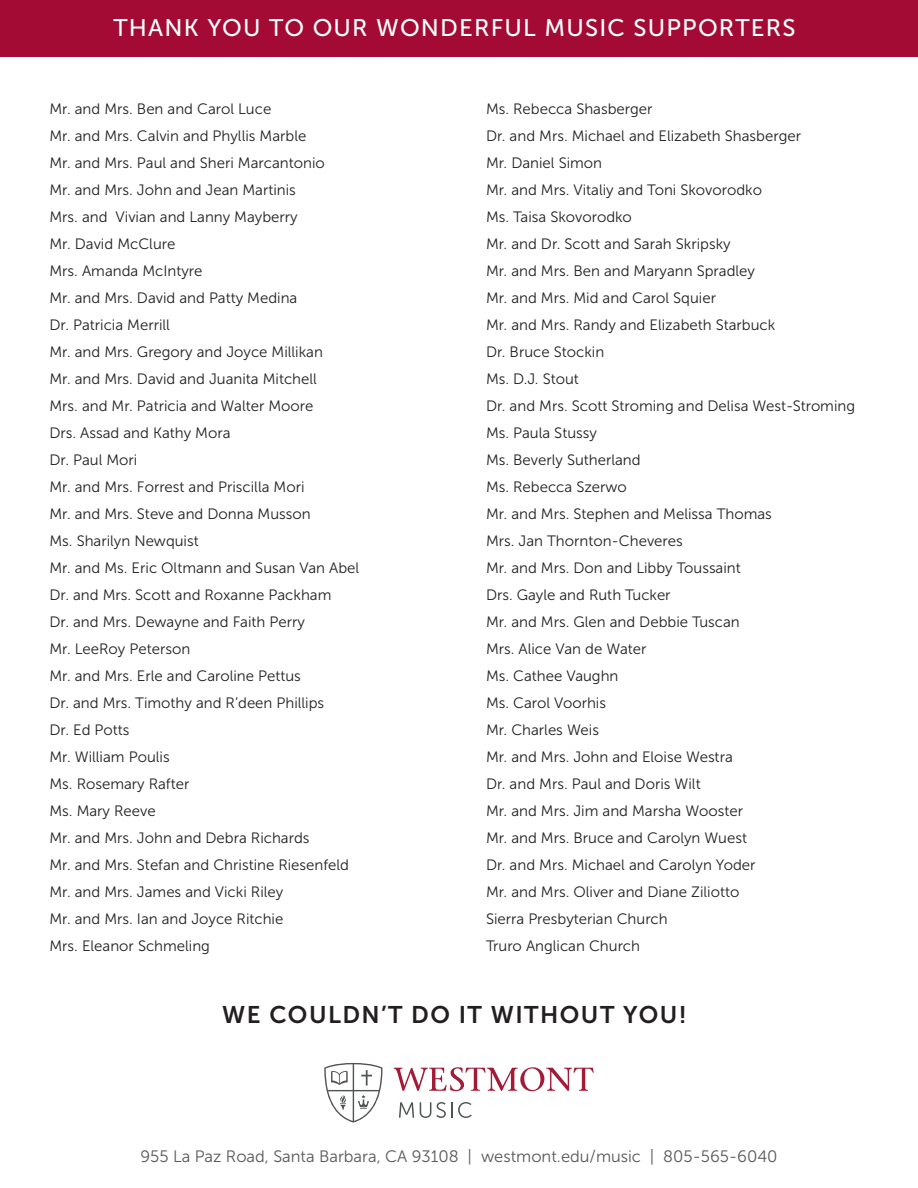
<style>
.page{position:relative;width:918px;height:1188px;background:#fff}
.page>*{position:absolute;margin:0;border:0;box-sizing:border-box;transform-origin:0 0}
.t1{font:24px "Museo Sans 500";letter-spacing:.05em;color:#fff}
.t2{font:24px "Museo Sans 700";letter-spacing:.06em;color:#231f20}
.t3{font:16.5px "Museo Sans 300";color:#57585a}
.t4{font:15px/27px "Museo Sans 300";color:#231f20}
</style>
<div class="page">
<div style="left:0;top:0;width:918px;height:56px;background:#a30a34"></div>
<svg style="left:399px;top:1102px;width:15px;height:16px"></svg>
<svg style="left:420px;top:1102px;width:52px;height:16px"></svg>
<svg style="left:394px;top:1067px;width:200px;height:24px"></svg>
<svg style="left:324px;top:1063px;width:59px;height:60px"></svg>
<h1 class="t1" style="left:113px;top:15px;width:684px">THANK YOU TO OUR WONDERFUL MUSIC SUPPORTERS</h1>
<p class="t4" style="left:50px;top:95px;width:311px">Mr. and Mrs. Ben and Carol Luce<br>Mr. and Mrs. Calvin and Phyllis Marble<br>Mr. and Mrs. Paul and Sheri Marcantonio<br>Mr. and Mrs. John and Jean Martinis<br>Mrs. and Vivian and Lanny Mayberry<br>Mr. David McClure<br>Mrs. Amanda McIntyre<br>Mr. and Mrs. David and Patty Medina<br>Dr. Patricia Merrill<br>Mr. and Mrs. Gregory and Joyce Millikan<br>Mr. and Mrs. David and Juanita Mitchell<br>Mrs. and Mr. Patricia and Walter Moore<br>Drs. Assad and Kathy Mora<br>Dr. Paul Mori<br>Mr. and Mrs. Forrest and Priscilla Mori<br>Mr. and Mrs. Steve and Donna Musson<br>Ms. Sharilyn Newquist<br>Mr. and Ms. Eric Oltmann and Susan Van Abel<br>Dr. and Mrs. Scott and Roxanne Packham<br>Dr. and Mrs. Dewayne and Faith Perry<br>Mr. LeeRoy Peterson<br>Mr. and Mrs. Erle and Caroline Pettus<br>Dr. and Mrs. Timothy and R’deen Phillips<br>Dr. Ed Potts<br>Mr. William Poulis<br>Ms. Rosemary Rafter<br>Ms. Mary Reeve<br>Mr. and Mrs. John and Debra Richards<br>Mr. and Mrs. Stefan and Christine Riesenfeld<br>Mr. and Mrs. James and Vicki Riley<br>Mr. and Mrs. Ian and Joyce Ritchie<br>Mrs. Eleanor Schmeling</p>
<p class="t4" style="left:486px;top:95px;width:371px">Ms. Rebecca Shasberger<br>Dr. and Mrs. Michael and Elizabeth Shasberger<br>Mr. Daniel Simon<br>Mr. and Mrs. Vitaliy and Toni Skovorodko<br>Ms. Taisa Skovorodko<br>Mr. and Dr. Scott and Sarah Skripsky<br>Mr. and Mrs. Ben and Maryann Spradley<br>Mr. and Mrs. Mid and Carol Squier<br>Mr. and Mrs. Randy and Elizabeth Starbuck<br>Dr. Bruce Stockin<br>Ms. D.J. Stout<br>Dr. and Mrs. Scott Stroming and Delisa West-Stroming<br>Ms. Paula Stussy<br>Ms. Beverly Sutherland<br>Ms. Rebecca Szerwo<br>Mr. and Mrs. Stephen and Melissa Thomas<br>Mrs. Jan Thornton-Cheveres<br>Mr. and Mrs. Don and Libby Toussaint<br>Drs. Gayle and Ruth Tucker<br>Mr. and Mrs. Glen and Debbie Tuscan<br>Mrs. Alice Van de Water<br>Ms. Cathee Vaughn<br>Ms. Carol Voorhis<br>Mr. Charles Weis<br>Mr. and Mrs. John and Eloise Westra<br>Dr. and Mrs. Paul and Doris Wilt<br>Mr. and Mrs. Jim and Marsha Wooster<br>Mr. and Mrs. Bruce and Carolyn Wuest<br>Dr. and Mrs. Michael and Carolyn Yoder<br>Mr. and Mrs. Oliver and Diane Ziliotto<br>Sierra Presbyterian Church<br>Truro Anglican Church</p>
<h1 class="t2" style="left:222px;top:1001px;width:466px">WE COULDN’T DO IT WITHOUT YOU!</h1>
<p class="t3" style="left:140px;top:1147px;width:639px">955 La Paz Road, Santa Barbara, CA 93108 | westmont.edu/music | 805-565-6040</p>
</div>
